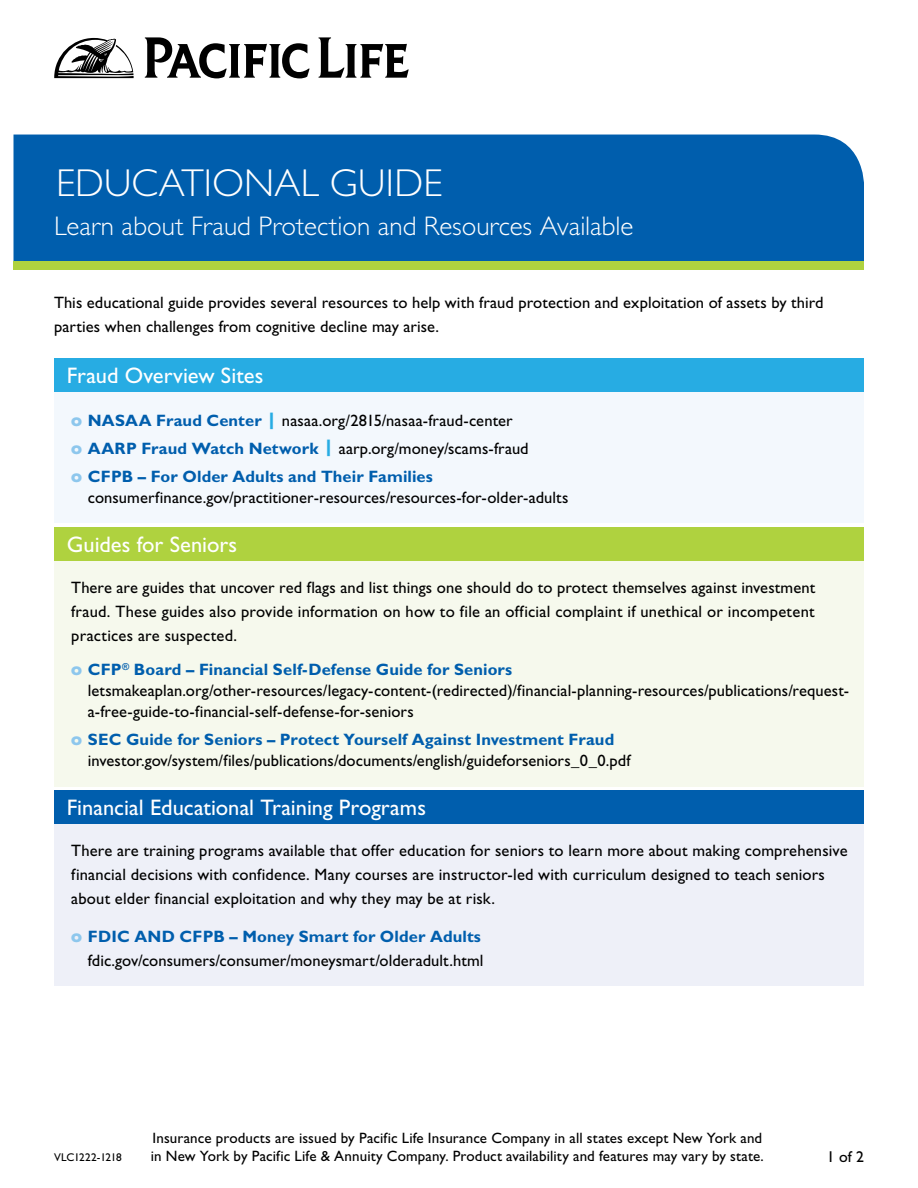
<style>
.page{position:relative;width:918px;height:1188px;background:#fff}
.page>*{position:absolute;margin:0;border:0;box-sizing:border-box;transform-origin:0 0}
.t1{font:300 39px "Gill Sans Std";letter-spacing:.005em;color:#fff}
.t2{font:300 27px "Gill Sans Std";color:#fff}
.t3{font:22.5px "Gill Sans Std";color:#fff}
.t4{font:16.5px/24px "Gill Sans Std";letter-spacing:.005em;color:#000}
.t5{font:700 16.5px/27.8px "Gill Sans Std";letter-spacing:.005em;color:#005ead}
.t6{font:15.75px "Gill Sans Std";color:#000}
.t7{font:15px/18px "Gill Sans Std";letter-spacing:.01em;color:#000}
.t8{font:11.25px "Gill Sans Std";letter-spacing:-.02em;color:#000}
.s1{font-family:"Futura Std";color:#8dc7ed}
.s2{font-weight:800;color:#27ace3}
.s3{font-weight:400;color:#000}
.s4{font-family:"Futura Std";font-weight:700;color:#8dc7ed}
.s5{font-weight:700;color:#005ead}
</style>
<div class="page">
<svg style="left:145px;top:37px;width:165px;height:41px"></svg>
<svg style="left:319px;top:37px;width:90px;height:41px"></svg>
<svg style="left:54px;top:38px;width:80px;height:40px"></svg>
<div style="left:14px;top:135px;width:850px;height:126px;background:#005ead"></div>
<div style="left:14px;top:261px;width:850px;height:9px;background:#afd23f"></div>
<div style="left:54px;top:359px;width:810px;height:33px;background:#27ace3"></div>
<div style="left:54px;top:392px;width:810px;height:131px;background:#f3f8fd"></div>
<div style="left:54px;top:527px;width:810px;height:34px;background:#afd23f"></div>
<div style="left:54px;top:561px;width:810px;height:225px;background:#f6f9ed"></div>
<div style="left:54px;top:791px;width:810px;height:33px;background:#005ead"></div>
<div style="left:54px;top:824px;width:810px;height:162px;background:#eef0f8"></div>
<h1 class="t1" style="left:56px;top:161px;width:388px">EDUCATIONAL GUIDE</h1>
<h2 class="t2" style="left:54px;top:211px;width:581px">Learn about Fraud Protection and Resources Available</h2>
<p class="t4" style="left:54px;top:291px;width:771px">This educational guide provides several resources to help with fraud protection and exploitation of assets by third parties when challenges from cognitive decline may arise.</p>
<h3 class="t3" style="left:67px;top:363px;width:198px">Fraud Overview Sites</h3>
<p class="t5" style="left:71px;top:407px;width:459px"><span class="s1">o</span> NASAA Fraud Center <span class="s2">|</span> <span class="s3">nasaa.org/2815/nasaa-fraud-center<br></span><span class="s1">o</span> AARP Fraud Watch Network <span class="s2">|</span> <span class="s3">aarp.org/money/scams-fraud </span><span class="s1">o</span> CFPB – For Older Adults and Their Families</p>
<p class="t4" style="left:88px;top:485px;width:482px">consumerfinance.gov/practitioner-resources/resources-for-older-adults</p>
<h3 class="t3" style="left:67px;top:531px;width:172px">Guides for Seniors</h3>
<p class="t4" style="left:71px;top:575px;width:746px;text-align:justify">There are guides that uncover red flags and list things one should do to protect themselves against investment fraud. These guides also provide information on how to file an official complaint if unethical or incompetent practices are suspected.</p>
<p class="t4" style="left:88px;top:659px;width:763px;line-height:21px;text-indent:-17px"><span class="s4">o</span> <span class="s5">CFP</span><sup>®</sup> <span class="s5">Board – Financial Self-Defense Guide for Seniors </span>letsmakeaplan.org/other-resources/legacy-content-(redirected)/financial-planning-resources/publications/request&shy;a-free-guide-to-financial-self-defense-for-seniors</p>
<p class="t4" style="left:88px;top:729px;width:544px;line-height:21px;text-indent:-17px"><span class="s4">o</span> <span class="s5">SEC Guide for Seniors – Protect Yourself Against Investment Fraud </span>investor.gov/system/files/publications/documents/english/guideforseniors_0_0.pdf</p>
<h3 class="t3" style="left:67px;top:795px;width:361px">Financial Educational Training Programs</h3>
<p class="t4" style="left:71px;top:838px;width:778px">There are training programs available that offer education for seniors to learn more about making comprehensive financial decisions with confidence. Many courses are instructor-led with curriculum designed to teach seniors about elder financial exploitation and why they may be at risk.</p>
<p class="t4" style="left:71px;top:924px;width:414px;text-align:right"><span class="s4">o</span> <span class="s5">FDIC AND CFPB – Money Smart for Older Adults </span>fdic.gov/consumers/consumer/moneysmart/olderadult.html</p>
<p class="t8" style="left:54px;top:1151px;width:69px">VLC1222-1218</p>
<p class="t7" style="left:151px;top:1129px;width:615px">Insurance products are issued by Pacific Life Insurance Company in all states except New York and in New York by Pacific Life &amp; Annuity Company. Product availability and features may vary by state.</p>
<p class="t6" style="left:827px;top:1148px;width:39px">1 of 2</p>
</div>
